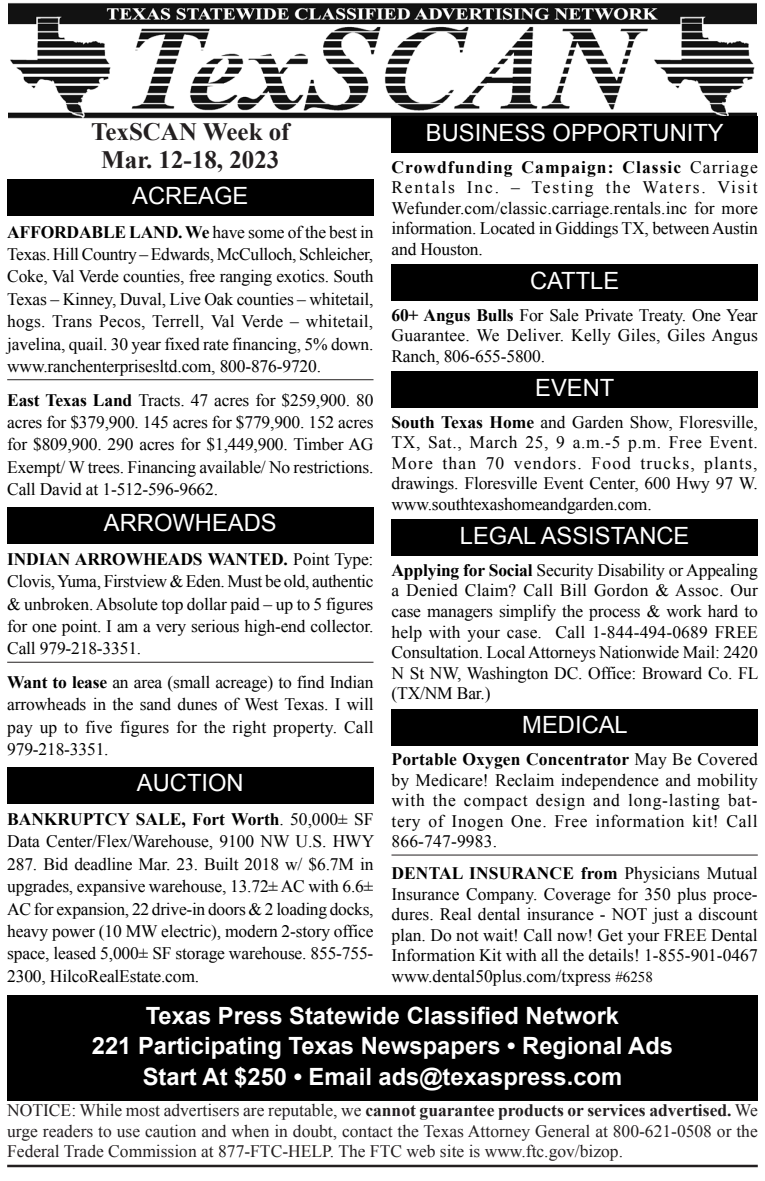
<style>
.page{position:relative;width:765px;height:1181px;background:#fff}
.page>*{position:absolute;margin:0;border:0;box-sizing:border-box;transform-origin:0 0}
.Date_Head{font:700 25px/27.5px "Times New Roman";color:#231f20;text-align:center}
.bottom_shaded{font:700 23.75px "Arial";color:#fff}
.headline{font:23.75px "Arial";color:#fff}
.Classified_body_last{font:17.5px/20.5px "Times New Roman";letter-spacing:-.01em;color:#000;text-align:justify}
.Classified_body{font:17.5px/22.5px "Times New Roman";letter-spacing:-.01em;color:#000;text-align:justify}
.t1{font:17.5px/20.5px "Times New Roman";color:#231f20;text-align:justify}
.s1{font-weight:700}
.s2{font-size:15px}
</style>
<div class="page">
<img style="left:9px;top:3px;width:747px;height:120px">
<div style="left:7px;top:179px;width:367px;height:37px;background:#000"></div>
<hr style="left:7px;top:379px;width:367px;height:1px;background:#231f20">
<div style="left:7px;top:506px;width:367px;height:37px;background:#000"></div>
<hr style="left:7px;top:662px;width:367px;height:1px;background:#231f20">
<div style="left:7px;top:767px;width:367px;height:36px;background:#000"></div>
<div style="left:392px;top:116px;width:366px;height:37px;background:#000"></div>
<div style="left:392px;top:264px;width:366px;height:37px;background:#000"></div>
<div style="left:392px;top:371px;width:366px;height:37px;background:#000"></div>
<div style="left:392px;top:519px;width:366px;height:37px;background:#000"></div>
<div style="left:392px;top:709px;width:366px;height:36px;background:#000"></div>
<hr style="left:392px;top:854px;width:366px;height:1px;background:#231f20">
<div style="left:7px;top:995px;width:751px;height:44px;background:#000"></div>
<div style="left:7px;top:1025px;width:751px;height:45px;background:#000"></div>
<div style="left:7px;top:1056px;width:751px;height:44px;background:#000"></div>
<hr style="left:7px;top:1164px;width:751px;height:3px;background:#231f20">
<p class="headline" style="left:426px;top:117px;width:299px">BUSINESS OPPORTUNITY</p>
<p class="Classified_body_last" style="left:392px;top:156px;width:368px"><span class="s1">Crowdfunding Campaign: Classic</span> Carriage Rentals Inc. – Testing the Waters. Visit Wefunder.com/classic.carriage.rentals.inc for more information. Located in Giddings TX, between Austin and Houston.</p>
<p class="headline" style="left:530px;top:265px;width:91px">CATTLE</p>
<p class="Classified_body_last" style="left:392px;top:304px;width:368px"><span class="s1">60+ Angus Bulls</span> For Sale Private Treaty. One Year Guarantee. We Deliver. Kelly Giles, Giles Angus Ranch, 806-655-5800.</p>
<p class="headline" style="left:535px;top:372px;width:81px">EVENT</p>
<p class="Classified_body_last" style="left:392px;top:411px;width:368px"><span class="s1">South Texas Home</span> and Garden Show, Floresville, TX, Sat., March 25, 9 a.m.-5 p.m. Free Event.<br>More than 70 vendors. Food trucks, plants, drawings. Floresville Event Center, 600 Hwy 97 W. www.southtexashomeandgarden.com.</p>
<p class="headline" style="left:460px;top:520px;width:231px">LEGAL ASSISTANCE</p>
<p class="Classified_body_last" style="left:392px;top:559px;width:368px"><span class="s1">Applying for Social</span> Security Disability or Appealing a Denied Claim? Call Bill Gordon &amp; Assoc. Our case managers simplify the process &amp; work hard to help with your case. Call 1-844-494-0689 FREE Consultation. Local Attorneys Nationwide Mail: 2420<br>N St NW, Washington DC. Office: Broward Co. FL (TX/NM Bar.)</p>
<p class="headline" style="left:522px;top:709px;width:107px">MEDICAL</p>
<p class="Classified_body" style="left:392px;top:748px;width:368px;line-height:20.5px"><span class="s1">Portable Oxygen Concentrator</span> May Be Covered by Medicare! Reclaim independence and mobility with the compact design and long-lasting bat&shy;tery of Inogen One. Free information kit! Call 866-747-9983.</p>
<p class="Classified_body_last" style="left:392px;top:862px;width:368px"><span class="s1">DENTAL INSURANCE from</span> Physicians Mutual Insurance Company. Coverage for 350 plus proce&shy;dures. Real dental insurance - NOT just a discount plan. Do not wait! Call now! Get your FREE Dental Information Kit with all the details! 1-855-901-0467 www.dental50plus.com/txpress <span class="s2">#6258</span></p>
<p class="bottom_shaded" style="left:146px;top:999px;width:475px">Texas Press Statewide Classified Network</p>
<p class="bottom_shaded" style="left:92px;top:1030px;width:583px">221 Participating Texas Newspapers • Regional Ads</p>
<p class="bottom_shaded" style="left:143px;top:1060px;width:481px">Start At $250 • Email ads@texaspress.com</p>
<p class="t1" style="left:7px;top:1100px;width:752px">NOTICE: While most advertisers are reputable, we <span class="s1">cannot guarantee products or services advertised.</span> We urge readers to use caution and when in doubt, contact the Texas Attorney General at 800-621-0508 or the Federal Trade Commission at 877-FTC-HELP. The FTC web site is www.ftc.gov/bizop.</p>
<p class="Date_Head" style="left:91px;top:118px;width:200px">TexSCAN Week of<br>Mar. 12-18, 2023</p>
<p class="headline" style="left:132px;top:180px;width:118px">ACREAGE</p>
<p class="Classified_body" style="left:7px;top:220px;width:368px"><span class="s1">AFFORDABLE LAND. We</span> have some of the best in Texas. Hill Country – Edwards, McCulloch, Schleicher, Coke, Val Verde counties, free ranging exotics. South Texas – Kinney, Duval, Live Oak counties – whitetail, hogs. Trans Pecos, Terrell, Val Verde – whitetail, javelina, quail. 30 year fixed rate financing, 5% down. www.ranchenterprisesltd.com, 800-876-9720.</p>
<p class="Classified_body_last" style="left:7px;top:388px;width:368px;line-height:22.5px"><span class="s1">East Texas Land</span> Tracts. 47 acres for $259,900. 80 acres for $379,900. 145 acres for $779,900. 152 acres for $809,900. 290 acres for $1,449,900. Timber AG Exempt/ W trees. Financing available/ No restrictions.<br>Call David at 1-512-596-9662.</p>
<p class="headline" style="left:104px;top:507px;width:174px">ARROWHEADS</p>
<p class="Classified_body" style="left:7px;top:547px;width:368px"><span class="s1">INDIAN ARROWHEADS WANTED.</span> Point Type:<br>Clovis, Yuma, Firstview &amp; Eden. Must be old, authentic &amp; unbroken. Absolute top dollar paid – up to 5 figures for one point. I am a very serious high-end collector.<br>Call 979-218-3351.</p>
<p class="Classified_body_last" style="left:7px;top:670px;width:368px;line-height:22.5px"><span class="s1">Want to lease</span> an area (small acreage) to find Indian arrowheads in the sand dunes of West Texas. I will pay up to five figures for the right property. Call 979-218-3351.</p>
<p class="headline" style="left:137px;top:767px;width:108px">AUCTION</p>
<p class="Classified_body_last" style="left:7px;top:807px;width:369px;line-height:22.5px"><span class="s1">BANKRUPTCY SALE, Fort Worth</span>. 50,000± SF Data Center/Flex/Warehouse, 9100 NW U.S. HWY 287. Bid deadline Mar. 23. Built 2018 w/ $6.7M in upgrades, expansive warehouse, 13.72± AC with 6.6± AC for expansion, 22 drive-in doors &amp; 2 loading docks, heavy power (10 MW electric), modern 2-story office space, leased 5,000± SF storage warehouse. 855-755- 2300, HilcoRealEstate.com.</p>
</div>
